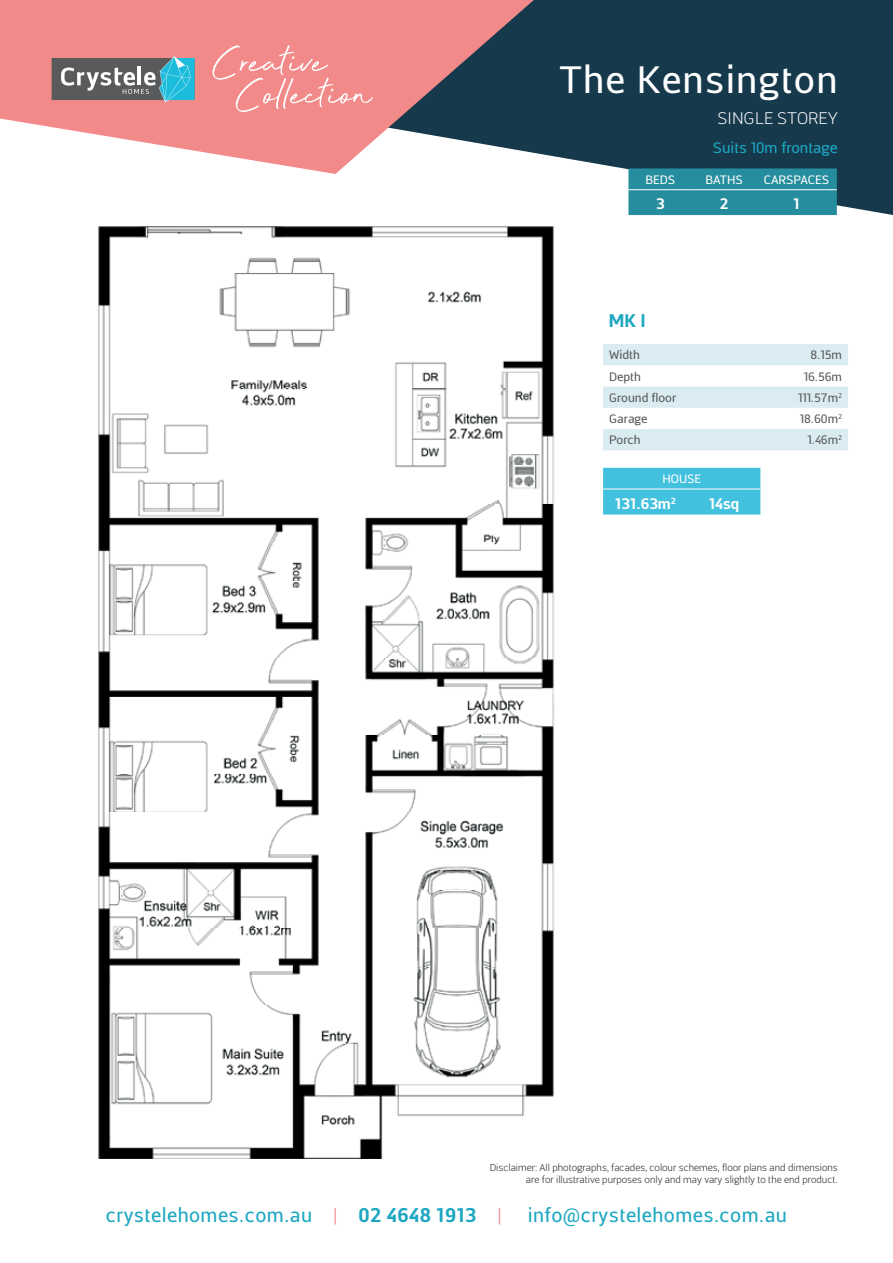
<style>
.page{position:relative;width:893px;height:1263px;background:#fff}
.page>*{position:absolute;margin:0;border:0;box-sizing:border-box;transform-origin:0 0}
.t1{font:37.5px "Centuma";letter-spacing:.03em;color:#fff}
.t2{font:19.5px "Centuma";letter-spacing:.02em;color:#1da7c1}
.t3{font:700 18px "Centuma";color:#1da7c1}
.t4{font:300 16.5px "Centuma";color:#fff}
.t5{font:15px "Centuma";color:#1da7c1}
.t6{font:700 15px "Centuma";color:#fff}
.t7{font:12px "Centuma";color:#585a5c}
.t8{font:12px "Centuma";color:#fff}
.t9{font:300 9.75px/11.7px "Centuma";color:#231f20;text-align:right}
.s1{font-weight:300;color:#f38a8a}
.s2{font-weight:700}
</style>
<div class="page">
<img style="left:98px;top:226px;width:457px;height:933px">
<svg style="left:382px;top:0;width:511px;height:249px;fill:#16394c"></svg>
<svg style="left:0;top:0;width:534px;height:174px;fill:#f38a8a"></svg>
<div style="left:603px;top:468px;width:157px;height:46px;background:#42c1de"></div>
<hr style="left:603px;top:489px;width:85px;height:1px;background:#fff">
<hr style="left:688px;top:489px;width:72px;height:1px;background:#fff">
<div style="left:603px;top:344px;width:245px;height:21px;background:#daecf1"></div>
<svg style="left:603px;top:387px;width:245px;height:63px"></svg>
<svg style="left:52px;top:56px;width:143px;height:46px;background:#70868d"></svg>
<svg style="left:213px;top:45px;width:160px;height:67px;background:#f49494"></svg>
<svg style="left:628px;top:168px;width:209px;height:60px"></svg>
<hr style="left:628px;top:189px;width:64px;height:1px;background:#fff">
<hr style="left:692px;top:189px;width:64px;height:1px;background:#fff">
<hr style="left:756px;top:189px;width:81px;height:1px;background:#fff">
<h1 class="t1" style="left:560px;top:54px;width:280px">The Kensington</h1>
<h3 class="t4" style="left:717px;top:107px;width:122px">SINGLE STOREY</h3>
<h3 class="t5" style="left:713px;top:137px;width:126px">Suits 10m frontage</h3>
<p class="t8" style="left:645px;top:171px;width:31px">BEDS</p>
<p class="t8" style="left:705px;top:171px;width:39px">BATHS</p>
<p class="t8" style="left:764px;top:171px;width:67px">CARSPACES</p>
<h3 class="t6" style="left:656px;top:193px;width:10px">3</h3>
<h3 class="t6" style="left:720px;top:193px;width:10px">2</h3>
<h3 class="t6" style="left:793px;top:193px;width:8px">1</h3>
<h3 class="t3" style="left:609px;top:308px;width:38px">MK I</h3>
<p class="t7" style="left:609px;top:347px;width:32px">Width</p>
<p class="t7" style="left:811px;top:347px;width:33px">8.15m</p>
<p class="t7" style="left:609px;top:368px;width:33px">Depth</p>
<p class="t7" style="left:804px;top:368px;width:40px">16.56m</p>
<p class="t7" style="left:609px;top:389px;width:69px">Ground floor</p>
<p class="t7" style="left:798px;top:389px;width:45px">111.57m<sup>2</sup></p>
<p class="t7" style="left:609px;top:410px;width:40px">Garage</p>
<p class="t7" style="left:800px;top:410px;width:44px">18.60m<sup>2</sup></p>
<p class="t7" style="left:609px;top:432px;width:33px">Porch</p>
<p class="t7" style="left:807px;top:432px;width:36px">1.46m<sup>2</sup></p>
<p class="t8" style="left:662px;top:470px;width:40px">HOUSE</p>
<h3 class="t6" style="left:615px;top:493px;width:62px">131.63m<sup>2</sup></h3>
<h3 class="t6" style="left:709px;top:493px;width:32px">14sq</h3>
<p class="t9" style="left:490px;top:1161px;width:350px">Disclaimer: All photographs, facades, colour schemes, floor plans and dimensions are for illustrative purposes only and may vary slightly to the end product.</p>
<h2 class="t2" style="left:106px;top:1202px;width:397px">crystelehomes.com.au <span class="s1">|</span> <span class="s2">02 4648 1913</span> <span class="s1">|</span></h2>
<h2 class="t2" style="left:528px;top:1202px;width:261px">info@crystelehomes.com.au</h2>
</div>
